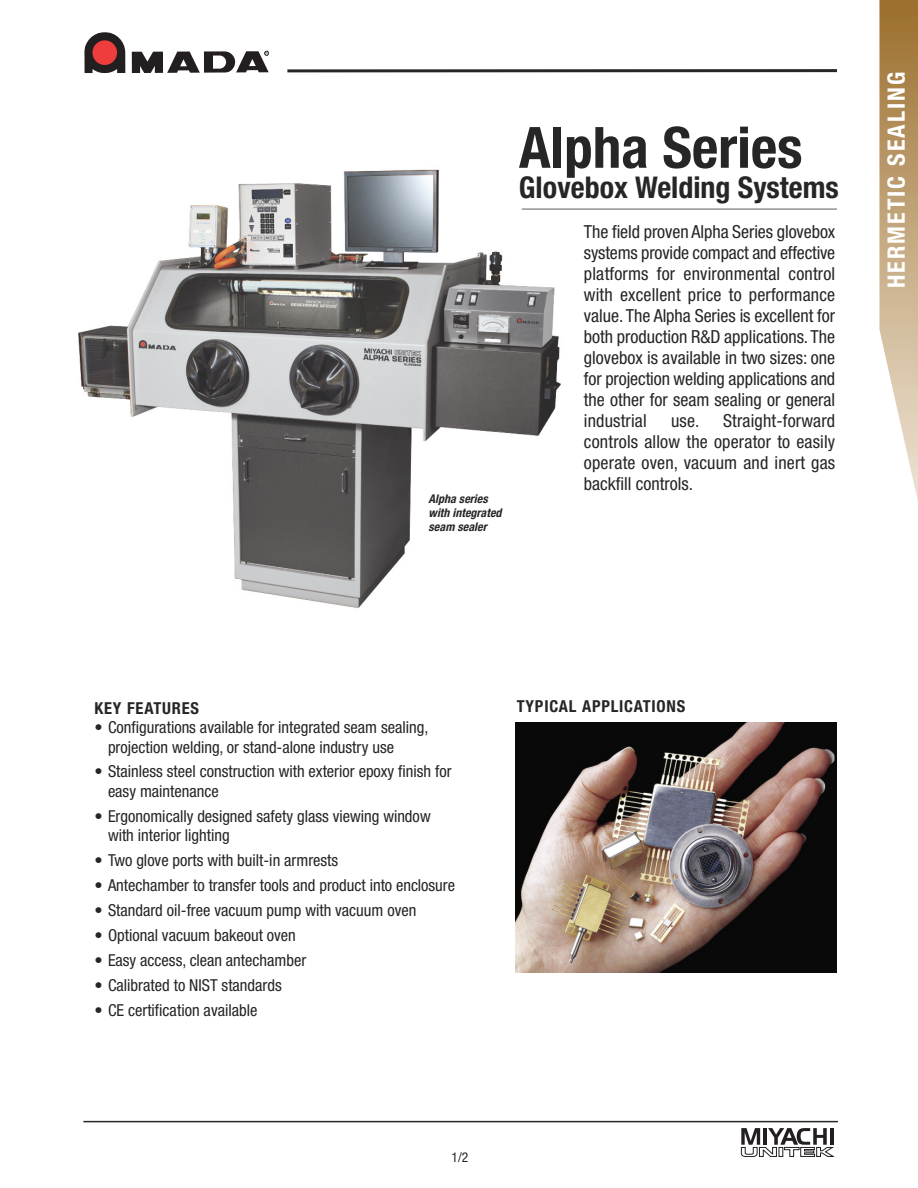
<style>
.page{position:relative;width:918px;height:1188px;background:#fff}
.page>*{position:absolute;margin:0;border:0;box-sizing:border-box;transform-origin:0 0}
.t1{font:700 condensed 57px "Helvetica Neue";color:#272627}
.t2{font:700 condensed 30px "Helvetica Neue";color:#272627}
.t3{font:700 condensed 24px "Helvetica Neue";letter-spacing:.085em;color:#fff}
.t4{font:condensed 18px/21px "Helvetica Neue";color:#272627;text-align:justify}
.t5{font:condensed 16.5px/19.5px "Helvetica Neue";color:#272627}
.t6{font:700 condensed 16.5px "Helvetica Neue";letter-spacing:.05em;color:#272627}
.t7{font:condensed 13.5px "Helvetica Neue";color:#272627}
.t8{font:italic 700 condensed 12px/14.2px "Helvetica Neue";letter-spacing:.005em;color:#272627}
</style>
<div class="page">
<svg style="left:84px;top:32px;width:41px;height:41px"></svg>
<svg style="left:132px;top:51px;width:137px;height:22px"></svg>
<hr style="left:83px;top:1121px;width:755px;height:1px;background:#272627">
<svg style="left:741px;top:1128px;width:94px;height:29px"></svg>
<hr style="left:830px;top:1128px;width:3px;height:17px;background:#231f20">
<img style="left:879px;top:0;width:39px;height:501px">
<hr style="left:287px;top:69px;width:550px;height:3px;background:#272627">
<img style="left:78px;top:169px;width:483px;height:440px">
<img style="left:515px;top:723px;width:322px;height:249px">
<hr style="left:522px;top:208px;width:315px;height:2px;background:#939393">
<p class="t8" style="left:429px;top:492px;width:75px">Alpha series with integrated seam sealer</p>
<h1 class="t1" style="left:519px;top:127px;width:285px">Alpha Series</h1>
<h2 class="t2" style="left:519px;top:176px;width:321px">Glovebox Welding Systems</h2>
<p class="t4" style="left:584px;top:223px;width:253px">The field proven Alpha Series glovebox systems provide compact and effective platforms for environmental control with excellent price to performance value. The Alpha Series is excellent for both production R&amp;D applications. The glovebox is available in two sizes: one for projection welding applications and the other for seam sealing or general industrial</p>
<p class="t4" style="left:584px;top:412px;width:253px;text-indent:139px">Straight-forward controls allow the operator to easily operate oven, vacuum and inert gas backfill controls.</p>
<p class="t4" style="left:671px;top:412px;width:30px">use.</p>
<h3 class="t3" style="left:888px;top:288px;width:218px;rotate:-90deg">HERMETIC SEALING</h3>
<p class="t6" style="left:95px;top:702px;width:106px">KEY FEATURES</p>
<p class="t5" style="left:108px;top:719px;width:322px;text-indent:-13px">• Configurations available for integrated seam sealing, projection welding, or stand-alone industry use</p>
<p class="t5" style="left:108px;top:763px;width:345px;text-indent:-13px">• Stainless steel construction with exterior epoxy finish for easy maintenance</p>
<p class="t5" style="left:108px;top:808px;width:324px;text-indent:-14px">• Ergonomically designed safety glass viewing window with interior lighting</p>
<p class="t5" style="left:95px;top:852px;width:245px">• Two glove ports with built-in armrests</p>
<p class="t5" style="left:95px;top:877px;width:362px">• Antechamber to transfer tools and product into enclosure</p>
<p class="t5" style="left:95px;top:902px;width:323px">• Standard oil-free vacuum pump with vacuum oven</p>
<p class="t5" style="left:95px;top:927px;width:203px">• Optional vacuum bakeout oven</p>
<p class="t5" style="left:95px;top:952px;width:213px">• Easy access, clean antechamber</p>
<p class="t5" style="left:94px;top:977px;width:189px">• Calibrated to NIST standards</p>
<p class="t5" style="left:95px;top:1001px;width:164px">• CE certification available</p>
<p class="t6" style="left:517px;top:700px;width:170px">TYPICAL APPLICATIONS</p>
<p class="t7" style="left:452px;top:1153px;width:18px">1/2</p>
</div>
